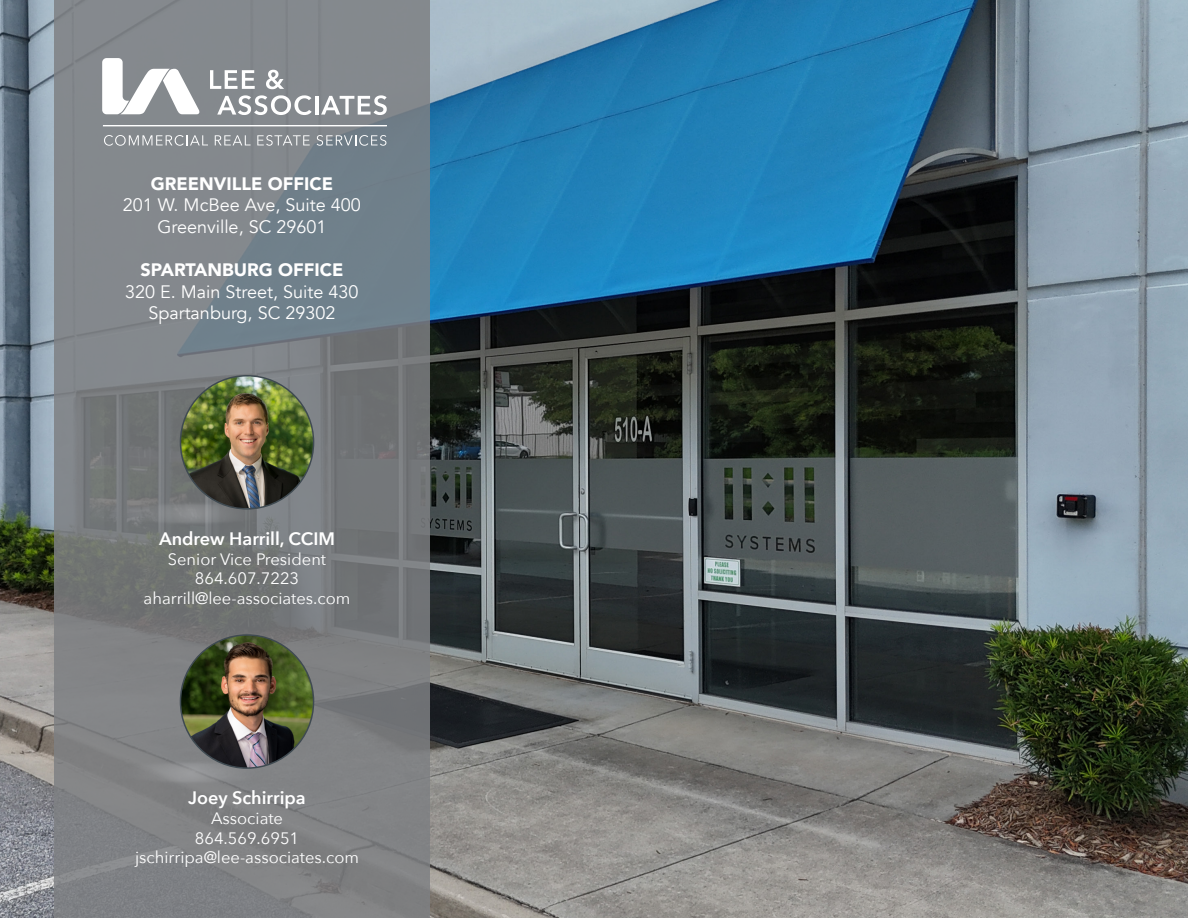
<style>
.page{position:relative;width:1188px;height:918px;background:#fff}
.page>*{position:absolute;margin:0;border:0;box-sizing:border-box;transform-origin:0 0}
.t1{font:18px/21.6px "Avenir";color:#fff;text-align:center}
.Pa0{font:900 18px "Avenir";color:#fff}
.t2{font:600 18px "Avenir Next";color:#fff}
.t3{font:16.5px "Avenir Next";color:#fff}
</style>
<div class="page">
<img style="left:0;top:0;width:1188px;height:918px">
<svg style="left:54px;top:0;width:376px;height:918px;background:#7b8083"></svg>
<svg style="left:210px;top:70px;width:45px;height:19px"></svg>
<svg style="left:266px;top:70px;width:18px;height:19px"></svg>
<svg style="left:217px;top:95px;width:95px;height:20px"></svg>
<hr style="left:315px;top:96px;width:3px;height:19px;background:#fff">
<svg style="left:321px;top:95px;width:66px;height:20px"></svg>
<svg style="left:102px;top:58px;width:98px;height:56px"></svg>
<svg style="left:104px;top:135px;width:104px;height:11px"></svg>
<svg style="left:215px;top:135px;width:36px;height:10px"></svg>
<svg style="left:257px;top:135px;width:53px;height:11px"></svg>
<svg style="left:317px;top:135px;width:69px;height:11px"></svg>
<hr style="left:103px;top:126px;width:284px;height:1px;background:#fff">
<svg style="left:99px;top:500px;width:184px;height:27px;background:#7a7d7f"></svg>
<img style="left:180px;top:376px;width:134px;height:132px">
<svg style="left:99px;top:759px;width:184px;height:27px;background:#858788"></svg>
<img style="left:180px;top:635px;width:134px;height:133px;border-radius:67px">
<p class="Pa0" style="left:151px;top:168px;width:184px">GREENVILLE OFFICE</p>
<p class="t1" style="left:123px;top:195px;width:239px">201 W. McBee Ave, Suite 400<br>Greenville, SC 29601</p>
<p class="Pa0" style="left:140px;top:254px;width:205px">SPARTANBURG OFFICE</p>
<p class="t1" style="left:125px;top:281px;width:235px">320 E. Main Street, Suite 430</p>
<p class="t1" style="left:148px;top:303px;width:189px">Spartanburg, SC 29302</p>
<p class="t2" style="left:159px;top:523px;width:178px">Andrew Harrill, CCIM</p>
<p class="t3" style="left:168px;top:545px;width:160px">Senior Vice President</p>
<p class="t3" style="left:195px;top:565px;width:106px">864.607.7223</p>
<p class="t3" style="left:144px;top:584px;width:208px">aharrill@lee-associates.com</p>
<p class="t2" style="left:188px;top:782px;width:119px">Joey Schirripa</p>
<p class="t3" style="left:211px;top:804px;width:73px">Associate</p>
<p class="t3" style="left:195px;top:824px;width:106px">864.569.6951</p>
<p class="t3" style="left:135px;top:844px;width:226px">jschirripa@lee-associates.com</p>
</div>
